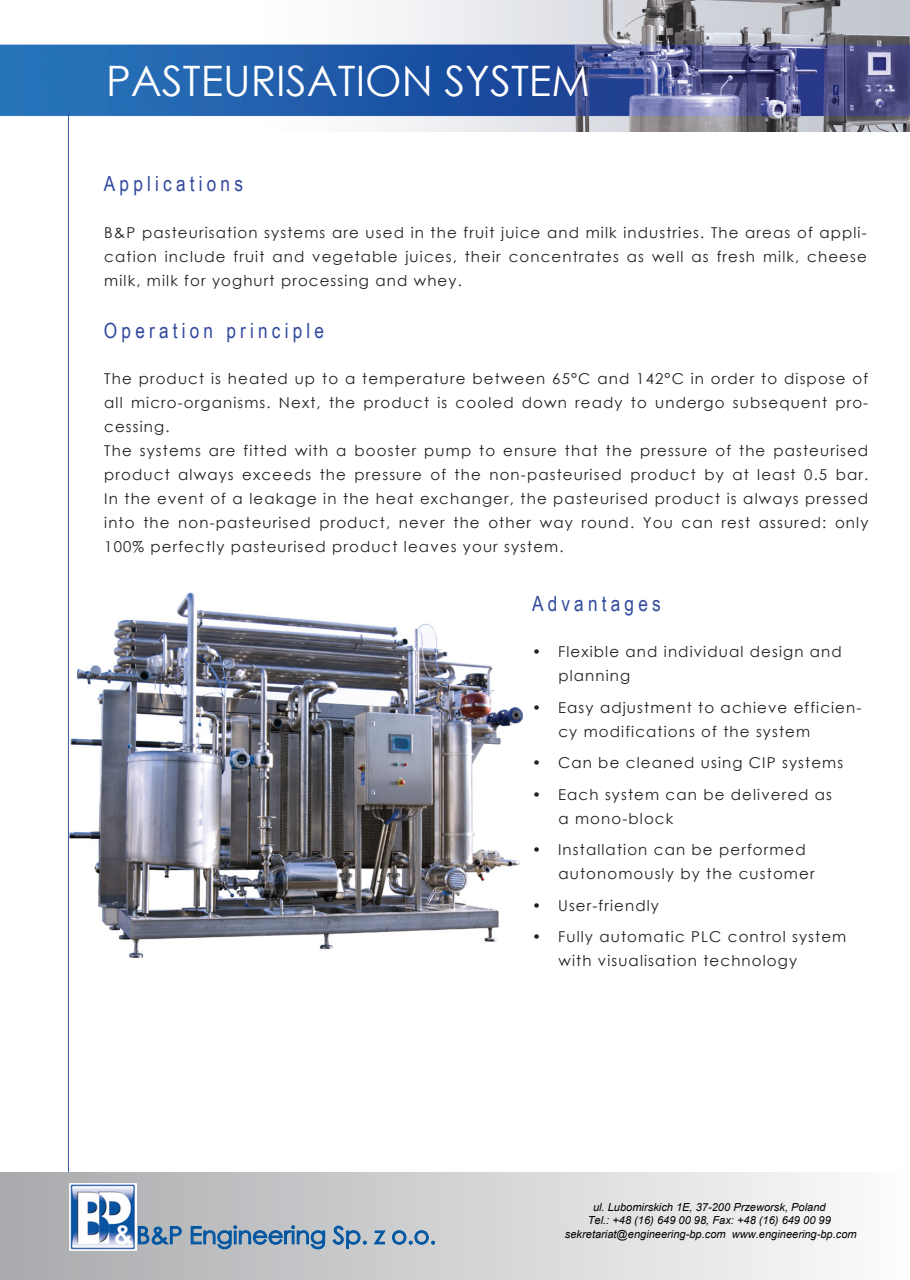
<style>
.page{position:relative;width:910px;height:1280px;background:#fff}
.page>*{position:absolute;margin:0;border:0;box-sizing:border-box;transform-origin:0 0}
.t1{font:42px "Century Gothic";color:#fff}
.t2{font:24px "Century Gothic";color:#0054a0}
.t3{font:21px "Arial Narrow";letter-spacing:.2em;color:#31499e}
.t4{font:15px/24px "Century Gothic";letter-spacing:.075em;color:#231f20}
.t5{font:italic 11.1px/13.4px "Arial";color:#010101;text-align:center}
</style>
<div class="page">
<img style="left:0;top:0;width:910px;height:132px">
<div style="left:55px;top:117px;width:8px;height:25px;background:#fff"></div>
<img style="left:69px;top:593px;width:453px;height:365px">
<hr style="left:68px;top:114px;width:1px;height:1078px;background:#355ba9">
<div style="left:0;top:1173px;width:910px;height:107px;background:linear-gradient(to right,#a8abad,#fcfcfc)"></div>
<svg style="left:137px;top:1225px;width:45px;height:20px"></svg>
<svg style="left:190px;top:1224px;width:136px;height:26px;background:#8ca4b9"></svg>
<svg style="left:332px;top:1225px;width:104px;height:24px;background:#a5b6c6"></svg>
<img style="left:69px;top:1184px;width:67px;height:66px">
<h1 class="t1" style="left:106px;top:51px;width:486px">PASTEURISATION SYSTEM</h1>
<h3 class="t3" style="left:104px;top:169px;width:141px">Applications</h3>
<p class="t4" style="left:104px;top:220px;width:764px;text-align:justify">B&amp;P pasteurisation systems are used in the fruit juice and milk industries. The areas of appli&shy;cation include fruit and vegetable juices, their concentrates as well as fresh milk, cheese milk, milk for yoghurt processing and whey.</p>
<h3 class="t3" style="left:104px;top:315px;width:222px">Operation principle</h3>
<p class="t4" style="left:104px;top:366px;width:766px">The product is heated up to a temperature between 65°C and 142°C in order to dispose of all micro-organisms. Next, the product is cooled down ready to undergo subsequent pro&shy;cessing.<br>The systems are fitted with a booster pump to ensure that the pressure of the pasteurised product always exceeds the pressure of the non-pasteurised product by at least 0.5 bar.<br>In the event of a leakage in the heat exchanger, the pasteurised product is always pressed into the non-pasteurised product, never the other way round. You can rest assured: only 100% perfectly pasteurised product leaves your system.</p>
<h3 class="t3" style="left:532px;top:588px;width:130px">Advantages</h3>
<h2 class="t2" style="left:136px;top:1218px;width:301px">B&amp;P Engineering Sp. z o.o.</h2>
<p class="t4" style="left:558px;top:639px;width:285px;text-indent:-26px">• Flexible and individual design and planning</p>
<p class="t4" style="left:558px;top:695px;width:305px;text-indent:-26px">• Easy adjustment to achieve efficien&shy;cy modifications of the system</p>
<p class="t4" style="left:532px;top:750px;width:313px">• Can be cleaned using CIP systems</p>
<p class="t4" style="left:558px;top:782px;width:275px;text-indent:-26px">• Each system can be delivered as a mono-block</p>
<p class="t4" style="left:558px;top:837px;width:258px;text-indent:-26px">• Installation can be performed autonomously by the customer</p>
<p class="t4" style="left:532px;top:893px;width:128px">• User-friendly</p>
<p class="t4" style="left:558px;top:924px;width:289px;text-indent:-26px">• Fully automatic PLC control system with visualisation technology</p>
<p class="t5" style="left:565px;top:1201px;width:293px">ul. Lubomirskich 1E, 37-200 Przeworsk, Poland<br>Tel.: +48 (16) 649 00 98, Fax: +48 (16) 649 00 99 sekretariat@engineering-bp.com www.engineering-bp.com</p>
</div>
